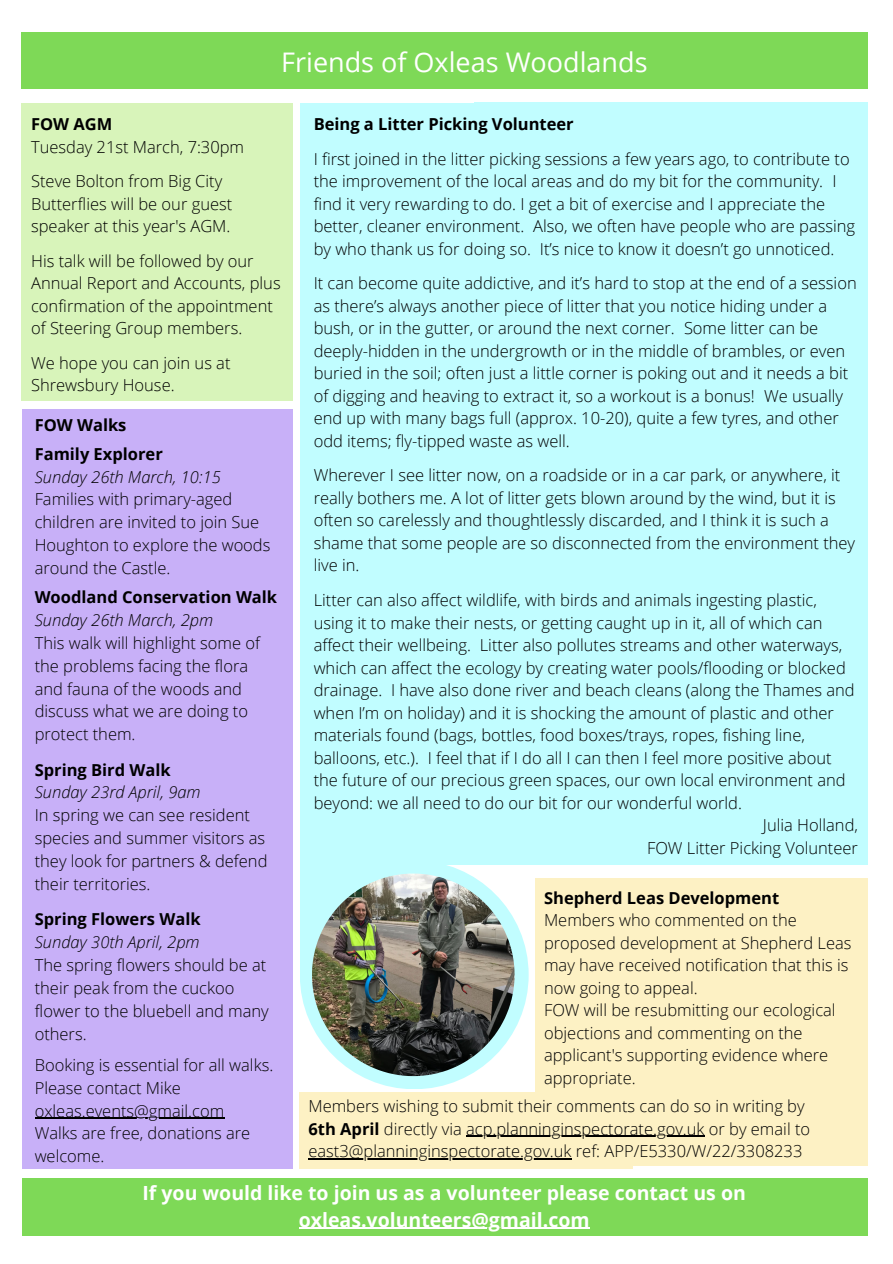
<style>
.page{position:relative;width:893px;height:1264px;background:#fff}
.page>*{position:absolute;margin:0;border:0;box-sizing:border-box;transform-origin:0 0}
.t1{font:27px "Open Sans";color:#fff}
.t2{font:700 19.5px/27px "Open Sans";color:#fff;text-align:center}
.t3{font:300 16.5px/22.5px "Open Sans";color:#000}
.t4{font:700 16.5px "Open Sans";color:#000}
.t5{font:italic 300 16.5px "Open Sans";color:#000}
.s1{font-weight:700}
</style>
<div class="page">
<div style="left:22px;top:409px;width:271px;height:765px;background:#c8b0f8"></div>
<div style="left:300px;top:1092px;width:333px;height:77px;background:#fdf1c4"></div>
<div style="left:535px;top:878px;width:333px;height:287px;background:#fdf1c4"></div>
<div style="left:22px;top:1178px;width:848px;height:57px;background:#7ed957"></div>
<div style="left:300px;top:102px;width:570px;height:762px;background:#c1fdff"></div>
<div style="left:21px;top:102px;width:272px;height:299px;background:#d8f4ba"></div>
<div style="left:22px;top:32px;width:849px;height:57px;background:#7ed957"></div>
<div style="left:868px;top:20px;width:24px;height:1243px;background:#fff"></div>
<div style="left:14px;top:1169px;width:860px;height:9px;background:#fff"></div>
<svg style="left:300px;top:864px;width:228px;height:225px"></svg>
<img style="left:312px;top:873px;width:202px;height:203px">
<hr style="left:299px;top:1227px;width:290px;height:1px;background:#fff">
<hr style="left:35px;top:1117px;width:189px;height:2px;background:#000">
<hr style="left:466px;top:1135px;width:238px;height:1px;background:#000">
<hr style="left:308px;top:1158px;width:263px;height:1px;background:#000">
<p class="t1" style="left:281px;top:43px;width:368px">Friends of Oxleas Woodlands</p>
<p class="t4" style="left:31px;top:113px;width:83px">FOW AGM</p>
<p class="t3" style="left:31px;top:135px;width:214px">Tuesday 21st March, 7:30pm</p>
<p class="t3" style="left:31px;top:170px;width:203px">Steve Bolton from Big City<br>Butterflies will be our guest speaker at this year's AGM.</p>
<p class="t3" style="left:31px;top:249px;width:251px">His talk will be followed by our<br>Annual Report and Accounts, plus confirmation of the appointment of Steering Group members.</p>
<p class="t3" style="left:31px;top:351px;width:201px">We hope you can join us at<br>Shrewsbury House.</p>
<p class="t4" style="left:35px;top:413px;width:93px">FOW Walks</p>
<p class="t4" style="left:35px;top:442px;width:130px">Family Explorer</p>
<p class="t5" style="left:35px;top:465px;width:188px">Sunday 26th March, 10:15</p>
<p class="t3" style="left:35px;top:487px;width:237px">Families with primary-aged children are invited to join Sue<br>Houghton to explore the woods around the Castle.</p>
<p class="t4" style="left:35px;top:585px;width:244px">Woodland Conservation Walk</p>
<p class="t5" style="left:35px;top:608px;width:180px">Sunday 26th March, 2pm</p>
<p class="t3" style="left:35px;top:631px;width:227px">This walk will highlight some of the problems facing the flora and fauna of the woods and discuss what we are doing to protect them.</p>
<p class="t4" style="left:35px;top:758px;width:138px">Spring Bird Walk</p>
<p class="t5" style="left:35px;top:780px;width:167px">Sunday 23rd April, 9am</p>
<p class="t3" style="left:35px;top:803px;width:234px">In spring we can see resident species and summer visitors as they look for partners &amp; defend their territories.</p>
<p class="t4" style="left:35px;top:907px;width:167px">Spring Flowers Walk</p>
<p class="t5" style="left:35px;top:930px;width:166px">Sunday 30th April, 2pm</p>
<p class="t3" style="left:35px;top:953px;width:235px">The spring flowers should be at their peak from the cuckoo flower to the bluebell and many others.</p>
<p class="t3" style="left:35px;top:1052px;width:240px">Booking is essential for all walks.<br>Please contact Mike oxleas.events@gmail.com</p>
<p class="t3" style="left:35px;top:1121px;width:217px">Walks are free, donations are welcome.</p>
<p class="t4" style="left:313px;top:113px;width:261px">Being a Litter Picking Volunteer</p>
<p class="t3" style="left:313px;top:147px;width:543px">I first joined in the litter picking sessions a few years ago, to contribute to the improvement of the local areas and do my bit for the community. I find it very rewarding to do. I get a bit of exercise and I appreciate the better, cleaner environment. Also, we often have people who are passing by who thank us for doing so. It’s nice to know it doesn’t go unnoticed.</p>
<p class="t3" style="left:313px;top:272px;width:544px">It can become quite addictive, and it’s hard to stop at the end of a session as there’s always another piece of litter that you notice hiding under a bush, or in the gutter, or around the next corner. Some litter can be deeply-hidden in the undergrowth or in the middle of brambles, or even buried in the soil; often just a little corner is poking out and it needs a bit of digging and heaving to extract it, so a workout is a bonus! We usually end up with many bags full (approx. 10-20), quite a few tyres, and other odd items; fly-tipped waste as well.</p>
<p class="t3" style="left:313px;top:464px;width:543px">Wherever I see litter now, on a roadside or in a car park, or anywhere, it really bothers me. A lot of litter gets blown around by the wind, but it is often so carelessly and thoughtlessly discarded, and I think it is such a shame that some people are so disconnected from the environment they live in.</p>
<p class="t3" style="left:313px;top:588px;width:542px">Litter can also affect wildlife, with birds and animals ingesting plastic, using it to make their nests, or getting caught up in it, all of which can affect their wellbeing. Litter also pollutes streams and other waterways, which can affect the ecology by creating water pools/flooding or blocked drainage. I have also done river and beach cleans (along the Thames and when I’m on holiday) and it is shocking the amount of plastic and other materials found (bags, bottles, food boxes/trays, ropes, fishing line, balloons, etc.). I feel that if I do all I can then I feel more positive about the future of our precious green spaces, our own local environment and beyond: we all need to do our bit for our wonderful world.</p>
<p class="t3" style="left:763px;top:813px;width:97px">Julia Holland,</p>
<p class="t3" style="left:647px;top:836px;width:212px">FOW Litter Picking Volunteer</p>
<p class="t4" style="left:544px;top:885px;width:237px">Shepherd Leas Development</p>
<p class="t3" style="left:544px;top:908px;width:309px">Members who commented on the proposed development at Shepherd Leas may have received notification that this is now going to appeal.</p>
<p class="t3" style="left:544px;top:998px;width:293px">FOW will be resubmitting our ecological objections and commenting on the applicant's supporting evidence where appropriate.</p>
<p class="t3" style="left:308px;top:1094px;width:497px">Members wishing to submit their comments can do so in writing by</p>
<p class="t3" style="left:308px;top:1117px;width:503px"><span class="s1">6th April</span> directly via acp.planninginspectorate.gov.uk or by email to east3@planninginspectorate.gov.uk ref: APP/E5330/W/22/3308233</p>
<p class="t2" style="left:142px;top:1178px;width:605px">If you would like to join us as a volunteer please contact us on oxleas.volunteers@gmail.com</p>
</div>
